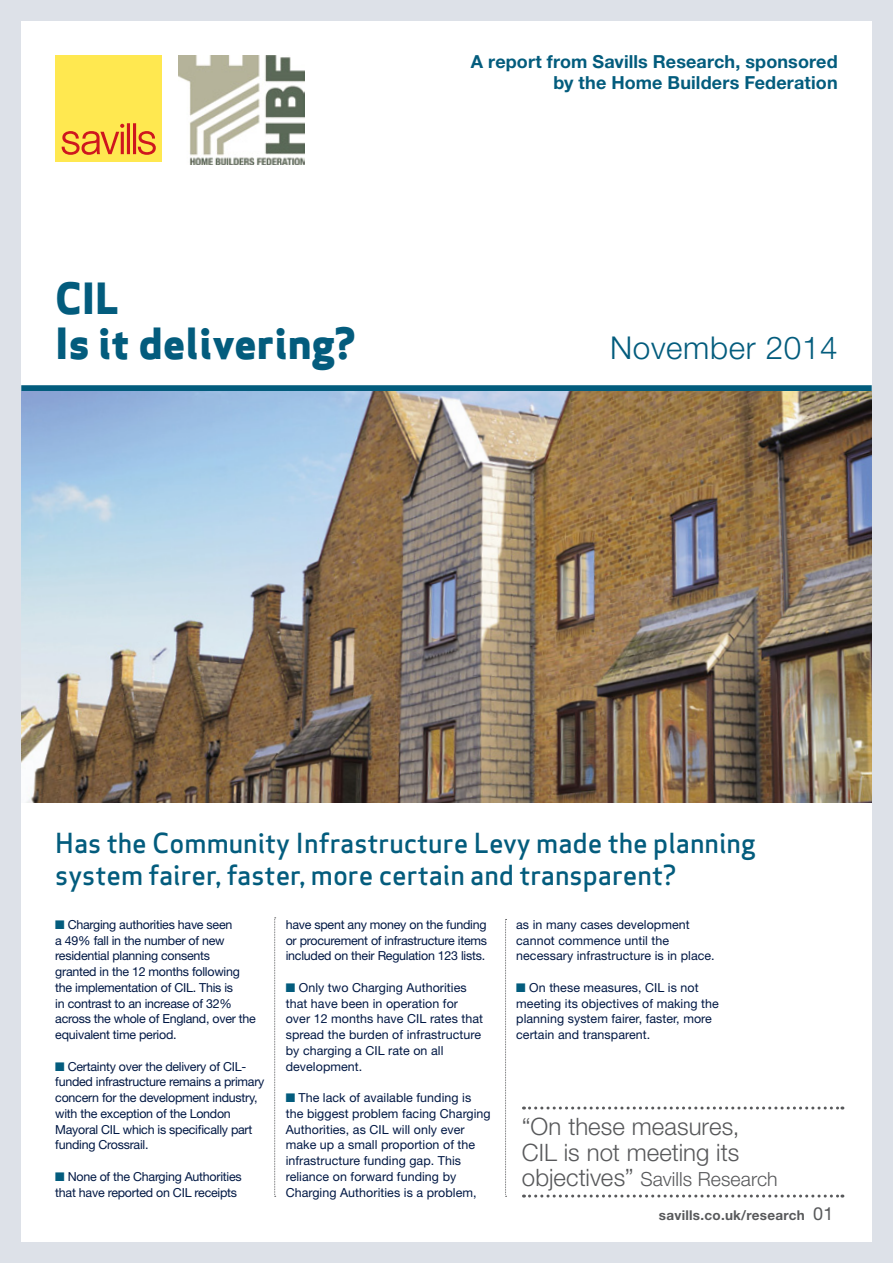
<style>
.page{position:relative;width:893px;height:1263px;background:#dde1e8}
.page>*{position:absolute;margin:0;border:0;box-sizing:border-box;transform-origin:0 0}
.t1{font:800 42px/45px "Apex Sans";color:#035c7d}
.t2{font:300 31.5px "Helvetica Neue LT Std";letter-spacing:.02em;color:#035c7d}
.t3{font:500 27px/32.4px "Apex Sans";color:#035c7d}
.t4{font:300 24px/25.5px "Helvetica Neue LT Std";color:#58595b}
.t5{font:300 19.5px "Helvetica Neue LT Std";color:#58595b}
.t6{font:700 18px/21px "Helvetica Neue LT Std";letter-spacing:.005em;color:#035c7d;text-align:right}
.t7{font:700 13.5px "Helvetica Neue LT Std";letter-spacing:.02em;color:#58595b}
.t8{font:12.45px/15.8px "Helvetica Neue LT Std";letter-spacing:-.015em;color:#001844}
.t9{font:12.45px/15.8px "Helvetica Neue LT Std";letter-spacing:.005em;color:#001844}
.s1{color:#035c7d}
.s2{font-size:24px}
.s3{font-weight:400;font-size:18px}
</style>
<div class="page">
<div style="left:21px;top:21px;width:851px;height:1221px;background:#fff"></div>
<div style="left:55px;top:55px;width:107px;height:107px;background:#ffe850"></div>
<svg style="left:62px;top:123px;width:94px;height:32px"></svg>
<div style="left:21px;top:385px;width:851px;height:6px;background:#035c7d"></div>
<img style="left:179px;top:56px;width:125px;height:108px">
<svg style="left:274px;top:917px;width:2px;height:280px"></svg>
<svg style="left:505px;top:919px;width:2px;height:278px"></svg>
<img style="left:21px;top:391px;width:851px;height:412px">
<svg style="left:523px;top:1106px;width:320px;height:3px"></svg>
<svg style="left:523px;top:1194px;width:320px;height:3px"></svg>
<h1 class="t1" style="left:55px;top:276px;width:302px">CIL<br>Is it delivering?</h1>
<h3 class="t6" style="left:471px;top:51px;width:368px">A report from Savills Research, sponsored by the Home Builders Federation</h3>
<h2 class="t2" style="left:610px;top:329px;width:229px">November 2014</h2>
<h3 class="t3" style="left:55px;top:823px;width:702px">Has the Community Infrastructure Levy made the planning system fairer, faster, more certain and transparent?</h3>
<p class="t8" style="left:55px;top:916px;width:202px"><span class="s1">■</span> Charging authorities have seen<br>a 49% fall in the number of new residential planning consents<br>granted in the 12 months following the implementation of CIL. This is<br>in contrast to an increase of 32% across the whole of England, over the equivalent time period.</p>
<p class="t8" style="left:55px;top:1058px;width:211px"><span class="s1">■</span> Certainty over the delivery of CIL&shy;funded infrastructure remains a primary concern for the development industry, with the exception of the London Mayoral CIL which is specifically part funding Crossrail.</p>
<p class="t8" style="left:55px;top:1168px;width:188px"><span class="s1">■</span> None of the Charging Authorities that have reported on CIL receipts</p>
<p class="t8" style="left:286px;top:916px;width:203px;text-align:justify">have spent any money on the funding or procurement of infrastructure items included on their Regulation 123 lists.</p>
<p class="t9" style="left:286px;top:979px;width:199px"><span class="s1">■</span> Only two Charging Authorities that have been in operation for over 12 months have CIL rates that spread the burden of infrastructure by charging a CIL rate on all development.</p>
<p class="t9" style="left:286px;top:1090px;width:206px"><span class="s1">■</span> The lack of available funding is the biggest problem facing Charging Authorities, as CIL will only ever make up a small proportion of the infrastructure funding gap. This reliance on forward funding by Charging Authorities is a problem,</p>
<p class="t9" style="left:516px;top:916px;width:200px">as in many cases development cannot commence until the necessary infrastructure is in place.</p>
<p class="t9" style="left:516px;top:979px;width:204px"><span class="s1">■</span> On these measures, CIL is not meeting its objectives of making the planning system fairer, faster, more certain and transparent.</p>
<h3 class="t4" style="left:522px;top:1113px;width:219px">“On these measures,<br>CIL is not meeting its</h3>
<h3 class="t5" style="left:522px;top:1167px;width:257px"><span class="s2">objectives”</span> Savills Research</h3>
<p class="t7" style="left:659px;top:1207px;width:176px">savills.co.uk/research <span class="s3">01</span></p>
</div>
